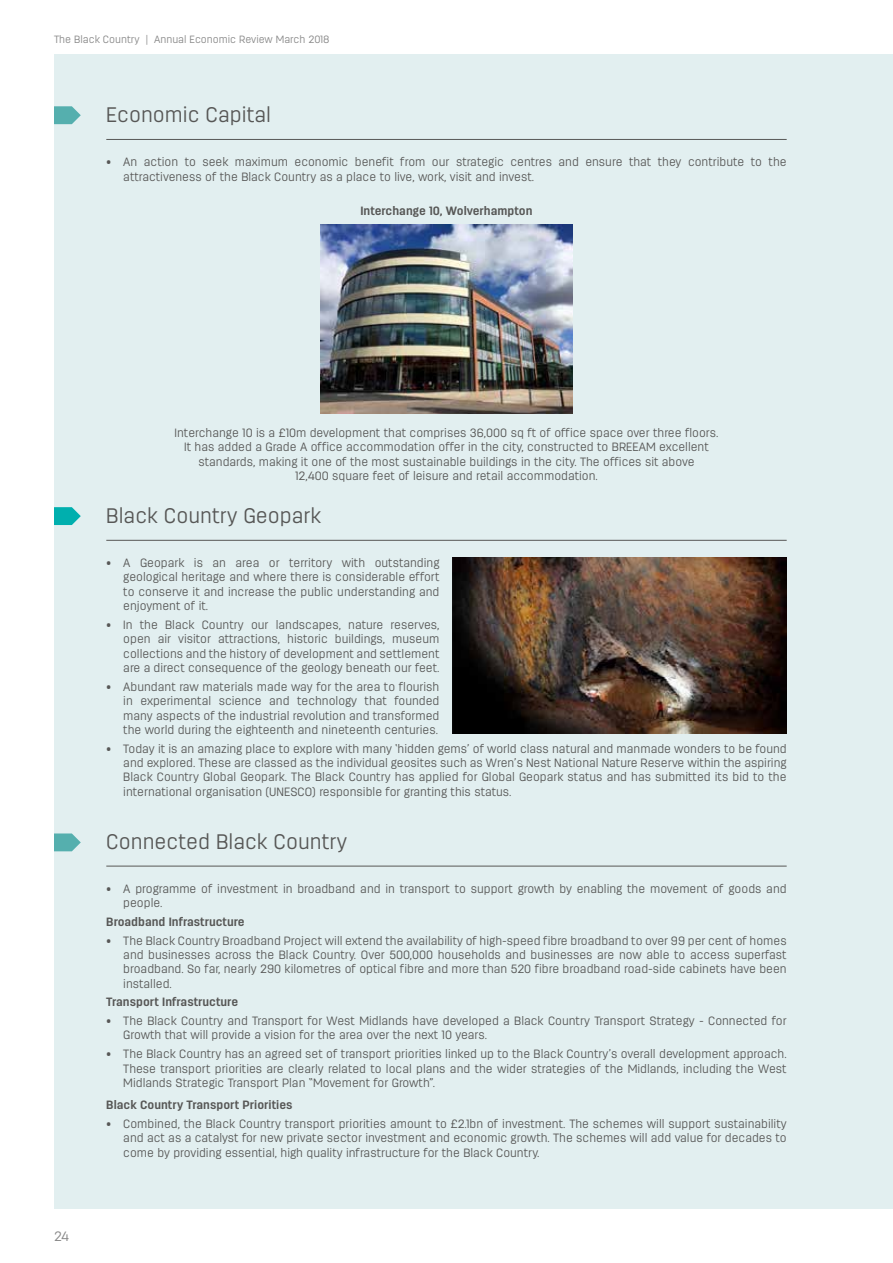
<style>
.page{position:relative;width:893px;height:1263px;background:#fff}
.page>*{position:absolute;margin:0;border:0;box-sizing:border-box;transform-origin:0 0}
.t1{font:300 21px "Antartida Essential";color:#575756}
.t2{font:300 13.5px "Antartida Essential";color:#878787}
.t3{font:300 12px/14.4px "Antartida Essential";color:#575756;text-align:justify}
.t4{font:700 12px "Antartida Essential";color:#575756}
.t5{font:300 10.5px "Antartida Essential";color:#878787}
</style>
<div class="page">
<div style="left:54px;top:54px;width:839px;height:1155px;background:#e2eff0"></div>
<hr style="left:106px;top:139px;width:681px;height:1px;background:#575756">
<hr style="left:106px;top:866px;width:681px;height:1px;background:#575756">
<svg style="left:54px;top:106px;width:27px;height:18px"></svg>
<svg style="left:54px;top:833px;width:27px;height:18px"></svg>
<img style="left:321px;top:225px;width:251px;height:189px">
<hr style="left:106px;top:540px;width:681px;height:1px;background:#575756">
<svg style="left:54px;top:507px;width:27px;height:18px"></svg>
<img style="left:452px;top:557px;width:335px;height:177px">
<p class="t5" style="left:54px;top:34px;width:277px">The Black Country | Annual Economic Review March 2018</p>
<h1 class="t1" style="left:106px;top:103px;width:166px">Economic Capital</h1>
<p class="t3" style="left:123px;top:155px;width:665px;text-indent:-17px">• An action to seek maximum economic benefit from our strategic centres and ensure that they contribute to the attractiveness of the Black Country as a place to live, work, visit and invest.</p>
<p class="t4" style="left:360px;top:204px;width:174px">Interchange 10, Wolverhampton</p>
<p class="t3" style="left:175px;top:425px;width:545px;text-align:center">Interchange 10 is a £10m development that comprises 36,000 sq ft of office space over three floors.<br>It has added a Grade A office accommodation offer in the city, constructed to BREEAM excellent standards, making it one of the most sustainable buildings in the city. The offices sit above<br>12,400 square feet of leisure and retail accommodation.</p>
<h1 class="t1" style="left:106px;top:504px;width:216px">Black Country Geopark</h1>
<p class="t3" style="left:123px;top:555px;width:318px;text-indent:-17px">• A Geopark is an area or territory with outstanding geological heritage and where there is considerable effort to conserve it and increase the public understanding and enjoyment of it.</p>
<p class="t3" style="left:123px;top:617px;width:318px;text-indent:-17px">• In the Black Country our landscapes, nature reserves, open air visitor attractions, historic buildings, museum collections and the history of development and settlement are a direct consequence of the geology beneath our feet.</p>
<p class="t3" style="left:123px;top:679px;width:318px;text-indent:-17px">• Abundant raw materials made way for the area to flourish in experimental science and technology that founded many aspects of the industrial revolution and transformed the world during the eighteenth and nineteenth centuries.</p>
<p class="t3" style="left:123px;top:741px;width:665px;text-indent:-17px">• Today it is an amazing place to explore with many ‘hidden gems’ of world class natural and manmade wonders to be found and explored. These are classed as the individual geosites such as Wren’s Nest National Nature Reserve within the aspiring Black Country Global Geopark. The Black Country has applied for Global Geopark status and has submitted its bid to the international organisation (UNESCO) responsible for granting this status.</p>
<p class="t2" style="left:54px;top:1229px;width:17px">24</p>
<h1 class="t1" style="left:106px;top:830px;width:242px">Connected Black Country</h1>
<p class="t3" style="left:123px;top:881px;width:665px;text-indent:-17px">• A programme of investment in broadband and in transport to support growth by enabling the movement of goods and people.</p>
<p class="t4" style="left:106px;top:915px;width:140px">Broadband Infrastructure</p>
<p class="t3" style="left:123px;top:933px;width:665px;text-indent:-17px">• The Black Country Broadband Project will extend the availability of high-speed fibre broadband to over 99 per cent of homes and businesses across the Black Country. Over 500,000 households and businesses are now able to access superfast broadband. So far, nearly 290 kilometres of optical fibre and more than 520 fibre broadband road-side cabinets have been installed.</p>
<p class="t4" style="left:106px;top:995px;width:133px">Transport Infrastructure</p>
<p class="t3" style="left:123px;top:1013px;width:665px;text-indent:-17px">• The Black Country and Transport for West Midlands have developed a Black Country Transport Strategy - Connected for<br>Growth that will provide a vision for the area over the next 10 years.</p>
<p class="t3" style="left:123px;top:1046px;width:665px;text-indent:-17px">• The Black Country has an agreed set of transport priorities linked up to the Black Country’s overall development approach.<br>These transport priorities are clearly related to local plans and the wider strategies of the Midlands, including the West Midlands Strategic Transport Plan “Movement for Growth”.</p>
<p class="t4" style="left:106px;top:1098px;width:188px">Black Country Transport Priorities</p>
<p class="t3" style="left:123px;top:1116px;width:665px;text-indent:-17px">• Combined, the Black Country transport priorities amount to £2.1bn of investment. The schemes will support sustainability and act as a catalyst for new private sector investment and economic growth. The schemes will add value for decades to come by providing essential, high quality infrastructure for the Black Country.</p>
</div>
